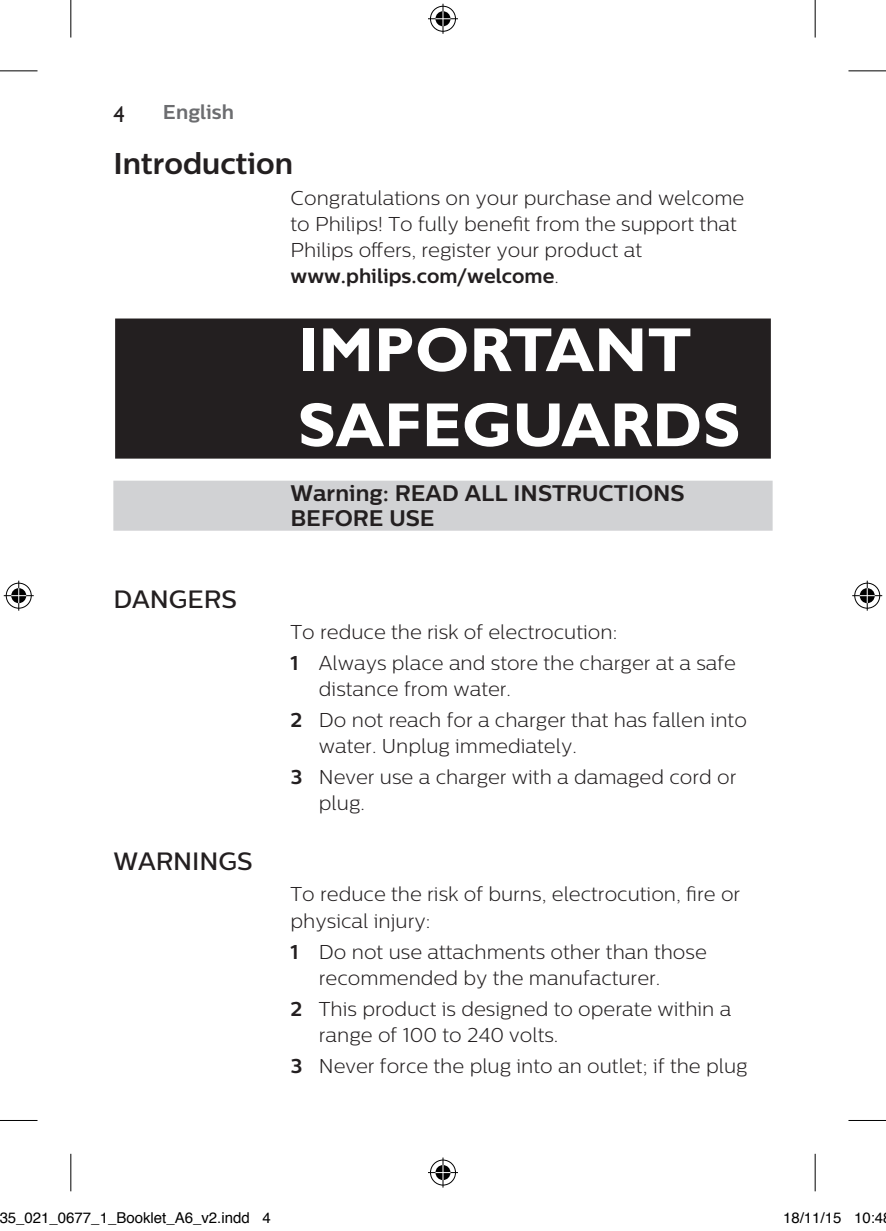
<style>
.page{position:relative;width:886px;height:1231px;background:#fff}
.page>*{position:absolute;margin:0;border:0;box-sizing:border-box;transform-origin:0 0}
.t1{font:700 62.5px/75px "Gill Sans Alt One WGL";color:#fff}
.t2{font:700 30px "Centrale Sans";color:#231f20}
.t3{font:500 25px "Centrale Sans";color:#231f20}
.t4{font:700 22.5px/24.8px "Centrale Sans";color:#231f20}
.t5{font:22.5px "Gill Sans Alt One WGL";color:#231f20}
.t6{font:300 20px/26px "Centrale Sans";color:#231f20}
.t7{font:700 20px "Centrale Sans";color:#6c6d70}
.t8{font:15px "Helvetica";color:#000}
.s1{font-weight:700}
</style>
<div class="page">
<svg style="left:115px;top:458px;width:656px;height:1px"></svg>
<div style="left:115px;top:318px;width:656px;height:140px;background:#231f20"></div>
<div style="left:113px;top:480px;width:659px;height:50px;background:#d1d2d4"></div>
<hr style="left:0;top:70px;width:38px;height:1px;background:#000">
<hr style="left:848px;top:70px;width:38px;height:1px;background:#000">
<hr style="left:0;top:1119px;width:38px;height:1px;background:#000">
<hr style="left:848px;top:1119px;width:38px;height:1px;background:#000">
<hr style="left:70px;top:0;width:1px;height:38px;background:#000">
<hr style="left:70px;top:1153px;width:1px;height:37px;background:#000">
<hr style="left:814px;top:0;width:1px;height:38px;background:#000">
<hr style="left:814px;top:1153px;width:1px;height:37px;background:#000">
<div style="left:429px;top:5px;width:28px;height:28px;border:3px solid #fff;border-radius:50%"></div>
<hr style="left:428px;top:17px;width:30px;height:3px;background:#fff">
<hr style="left:441px;top:4px;width:3px;height:30px;background:#fff">
<div style="left:434px;top:10px;width:18px;height:18px;border:3px solid #fff;border-radius:50%"></div>
<div style="left:430px;top:6px;width:26px;height:26px;border:1px solid #000;border-radius:50%"></div>
<hr style="left:428px;top:18px;width:30px;height:1px;background:#000">
<hr style="left:442px;top:4px;width:1px;height:30px;background:#000">
<svg style="left:435px;top:11px;width:15px;height:15px"></svg>
<div style="left:429px;top:1158px;width:28px;height:28px;border:3px solid #fff;border-radius:50%"></div>
<hr style="left:428px;top:1170px;width:30px;height:3px;background:#fff">
<hr style="left:441px;top:1157px;width:3px;height:30px;background:#fff">
<div style="left:434px;top:1163px;width:18px;height:18px;border:3px solid #fff;border-radius:50%"></div>
<div style="left:430px;top:1159px;width:26px;height:25px;border:1px solid #000;border-radius:50%"></div>
<hr style="left:428px;top:1171px;width:30px;height:1px;background:#000">
<hr style="left:442px;top:1157px;width:1px;height:30px;background:#000">
<svg style="left:435px;top:1164px;width:15px;height:15px"></svg>
<div style="left:5px;top:581px;width:28px;height:28px;border:3px solid #fff;border-radius:50%"></div>
<hr style="left:4px;top:594px;width:30px;height:3px;background:#fff">
<hr style="left:17px;top:580px;width:3px;height:30px;background:#fff">
<div style="left:10px;top:586px;width:18px;height:18px;border:3px solid #fff;border-radius:50%"></div>
<div style="left:6px;top:582px;width:26px;height:26px;border:1px solid #000;border-radius:50%"></div>
<hr style="left:4px;top:595px;width:30px;height:1px;background:#000">
<hr style="left:18px;top:580px;width:1px;height:30px;background:#000">
<svg style="left:11px;top:588px;width:15px;height:15px"></svg>
<div style="left:853px;top:581px;width:28px;height:28px;border:3px solid #fff;border-radius:50%"></div>
<hr style="left:852px;top:594px;width:30px;height:3px;background:#fff">
<svg style="left:865px;top:580px;width:4px;height:30px"></svg>
<div style="left:858px;top:586px;width:18px;height:18px;border:3px solid #fff;border-radius:50%"></div>
<div style="left:854px;top:582px;width:26px;height:26px;border:1px solid #000;border-radius:50%"></div>
<hr style="left:852px;top:595px;width:30px;height:1px;background:#000">
<hr style="left:867px;top:580px;width:1px;height:30px;background:#000">
<svg style="left:859px;top:588px;width:15px;height:15px"></svg>
<p class="t5" style="left:113px;top:99px;width:13px">4</p>
<p class="t7" style="left:163px;top:100px;width:73px">English</p>
<h2 class="t2" style="left:113px;top:145px;width:181px">Introduction</h2>
<p class="t6" style="left:290px;top:185px;width:455px">Congratulations on your purchase and welcome to Philips! To fully benefit from the support that Philips offers, register your product at <span class="s1">www.philips.com/welcome</span>.</p>
<p class="t3" style="left:113px;top:584px;width:125px">DANGERS</p>
<p class="t3" style="left:113px;top:846px;width:141px">WARNINGS</p>
<h1 class="t1" style="left:298px;top:312px;width:444px">IMPORTANT<br>SAFEGUARDS</h1>
<p class="t4" style="left:290px;top:480px;width:396px">Warning: READ ALL INSTRUCTIONS<br>BEFORE USE</p>
<p class="t6" style="left:290px;top:616px;width:447px;line-height:31px">To reduce the risk of electrocution:<br><span class="s1">1</span> Always place and store the charger at a safe</p>
<p class="t6" style="left:290px;top:673px;width:458px;line-height:31px;text-indent:28px">distance from water.<br><span class="s1">2</span> Do not reach for a charger that has fallen into</p>
<p class="t6" style="left:290px;top:730px;width:447px;line-height:31px;text-indent:28px">water. Unplug immediately.<br><span class="s1">3</span> Never use a charger with a damaged cord or</p>
<p class="t6" style="left:319px;top:790px;width:47px">plug.</p>
<p class="t6" style="left:290px;top:881px;width:451px">To reduce the risk of burns, electrocution, fire or physical injury:</p>
<p class="t6" style="left:319px;top:938px;width:389px;text-indent:-28px"><span class="s1">1</span> Do not use attachments other than those recommended by the manufacturer.</p>
<p class="t6" style="left:319px;top:995px;width:414px;text-indent:-28px"><span class="s1">2</span> This product is designed to operate within a range of 100 to 240 volts.</p>
<p class="t6" style="left:290px;top:1052px;width:458px"><span class="s1">3</span> Never force the plug into an outlet; if the plug</p>
<p class="t8" style="left:0;top:1206px;width:273px">35_021_0677_1_Booklet_A6_v2.indd 4</p>
<p class="t8" style="left:783px;top:1206px;width:102px">18/11/15 10:4</p>
</div>
